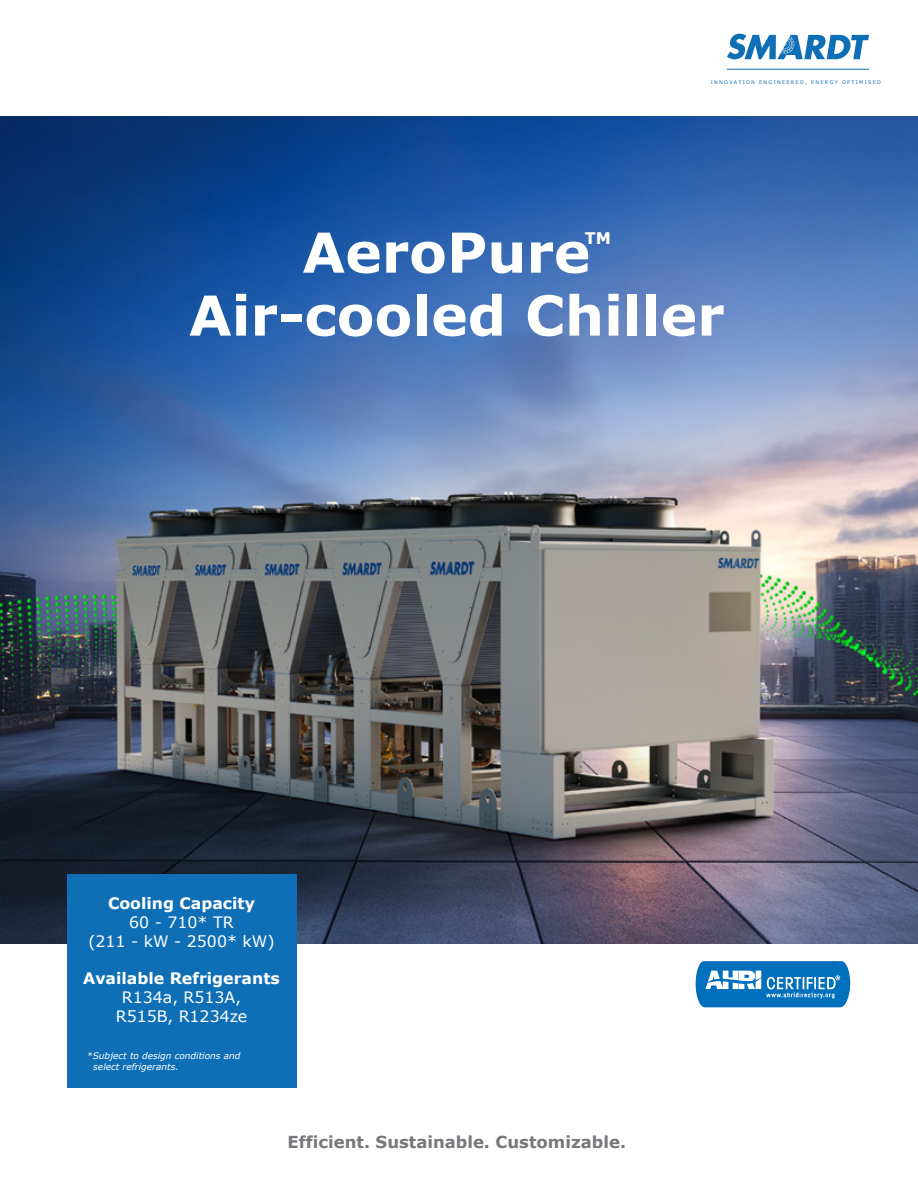
<style>
.page{position:relative;width:918px;height:1188px;background:#fff}
.page>*{position:absolute;margin:0;border:0;box-sizing:border-box;transform-origin:0 0}
.t1{font:700 55.05px "Verdana";color:#fff}
.t2{font:700 16.5px "Verdana";color:#77787b}
.t3{font:700 16.05px "Verdana";color:#fff}
.t4{font:15.75px/18.9px "Verdana";color:#fff;text-align:center}
.t5{font:700 15.75px "Verdana";color:#fff}
.t6{font:italic 9px/10.8px "Verdana";color:#fff}
.t7{font:4.95px "Verdana";letter-spacing:.26em;color:#0f6fb6}
</style>
<div class="page">
<img style="left:0;top:116px;width:918px;height:828px">
<svg style="left:727px;top:34px;width:142px;height:25px"></svg>
<div style="left:67px;top:874px;width:229px;height:214px;background:#0f6fb6"></div>
<svg style="left:695px;top:961px;width:156px;height:46px;background:#318bc9"></svg>
<p class="t3" style="left:585px;top:227px;width:28px">TM</p>
<h1 class="t1" style="left:302px;top:214px;width:289px">AeroPure</h1>
<p class="t7" style="left:711px;top:79px;width:172px">INNOVATION ENGINEERED, ENERGY OPTIMISED</p>
<h1 class="t1" style="left:189px;top:277px;width:537px">Air-cooled Chiller</h1>
<p class="t5" style="left:108px;top:892px;width:148px">Cooling Capacity</p>
<p class="t4" style="left:88px;top:912px;width:188px">60 - 710* TR<br>(211 - kW - 2500* kW)</p>
<p class="t5" style="left:83px;top:968px;width:198px">Available Refrigerants</p>
<p class="t4" style="left:116px;top:988px;width:133px">R134a, R513A,<br>R515B, R1234ze</p>
<p class="t6" style="left:93px;top:1050px;width:149px;text-indent:-6px">*Subject to design conditions and select refrigerants.</p>
<p class="t2" style="left:288px;top:1131px;width:340px">Efficient. Sustainable. Customizable.</p>
</div>
